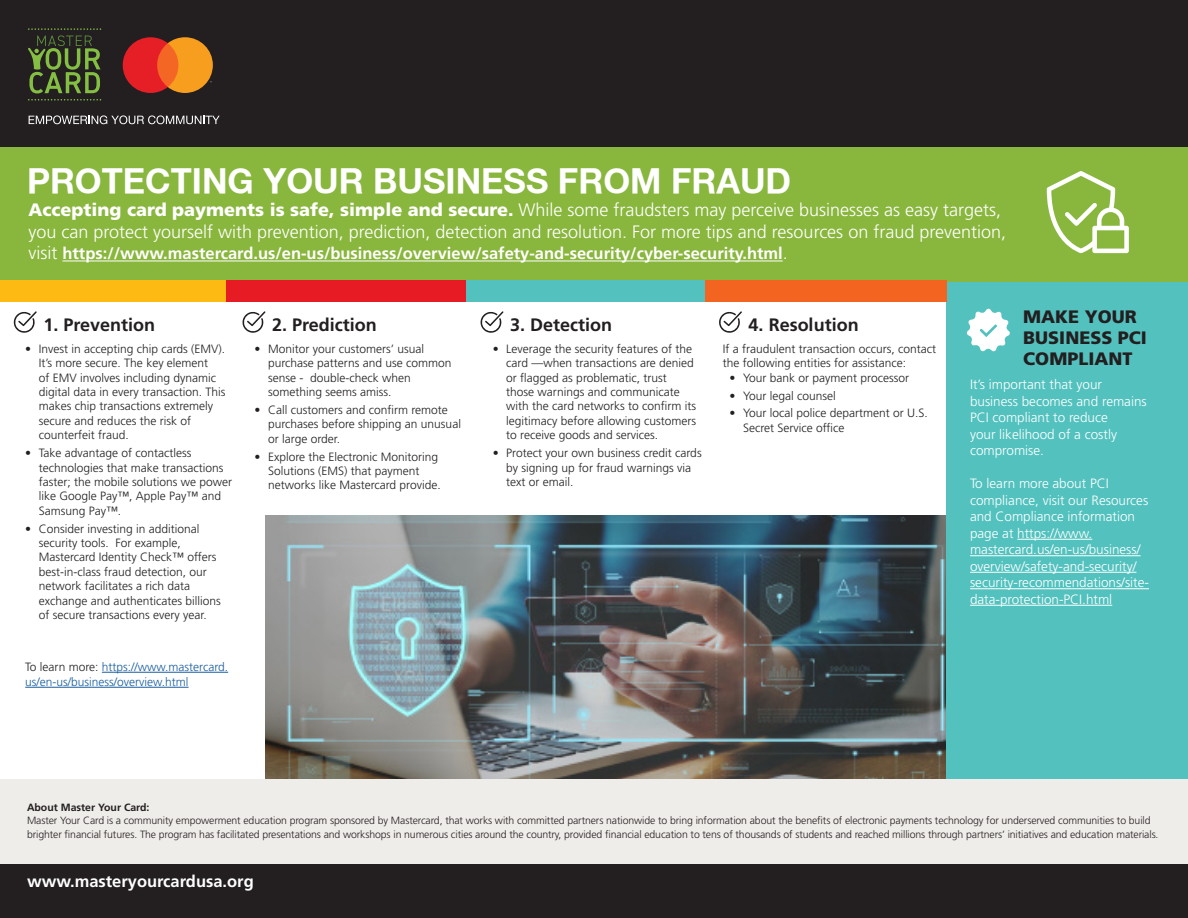
<style>
.page{position:relative;width:1188px;height:918px;background:#fff}
.page>*{position:absolute;margin:0;border:0;box-sizing:border-box;transform-origin:0 0}
.t1{font:700 34.5px "Helvetica Neue";color:#fff}
.t2{font:300 18px/21.6px "Frutiger LT Std";color:#fff}
.body_text{font:700 18px "Frutiger LT Std";color:#231f20}
.body_text-2{font:900 18px/21px "Frutiger LT Std";color:#231f20}
.t3{font:700 16.5px "Frutiger LT Std";color:#fff}
.body_text-3{font:300 13.5px/16.5px "Frutiger LT Std";color:#fff}
.body_text-4{font:300 12px/14.4px "Frutiger LT Std";color:#231f20}
.round_bullets{font:300 12px/15px "Frutiger LT Std";color:#175d9e}
.body_text-5{font:300 10.5px/13.5px "Frutiger LT Std";letter-spacing:-.01em;color:#231f20}
.body_text-6{font:700 10.5px "Frutiger LT Std";color:#231f20}
.s1{font-weight:900}
.s2{font-weight:300;font-size:18px}
.s3{color:#231f20}
</style>
<div class="page">
<img style="left:265px;top:515px;width:681px;height:264px">
<div style="left:946px;top:281px;width:242px;height:498px;background:#53c2bf"></div>
<div style="left:0;top:127px;width:1188px;height:155px;background:#89b63d"></div>
<div style="left:0;top:0;width:1188px;height:147px;background:#231f20"></div>
<svg style="left:123px;top:37px;width:90px;height:56px"></svg>
<svg style="left:28px;top:99px;width:73px;height:2px"></svg>
<svg style="left:28px;top:28px;width:73px;height:65px"></svg>
<svg style="left:29px;top:115px;width:191px;height:9px"></svg>
<hr style="left:62px;top:261px;width:721px;height:1px;background:#fff">
<div style="left:0;top:280px;width:226px;height:22px;background:#fcba13"></div>
<div style="left:226px;top:280px;width:240px;height:22px;background:#e71b24"></div>
<div style="left:466px;top:280px;width:239px;height:22px;background:#53c2bf"></div>
<div style="left:705px;top:280px;width:242px;height:22px;background:#f36421"></div>
<hr style="left:1017px;top:539px;width:75px;height:1px;background:#fff">
<hr style="left:970px;top:555px;width:171px;height:1px;background:#fff">
<hr style="left:970px;top:572px;width:167px;height:1px;background:#fff">
<hr style="left:970px;top:588px;width:179px;height:1px;background:#fff">
<hr style="left:970px;top:605px;width:142px;height:1px;background:#fff">
<svg style="left:1047px;top:171px;width:82px;height:82px"></svg>
<svg style="left:13px;top:311px;width:24px;height:22px"></svg>
<svg style="left:242px;top:311px;width:23px;height:22px"></svg>
<svg style="left:480px;top:311px;width:23px;height:22px"></svg>
<svg style="left:719px;top:311px;width:23px;height:22px"></svg>
<svg style="left:966px;top:308px;width:44px;height:44px"></svg>
<hr style="left:102px;top:672px;width:126px;height:1px;background:#175d9e">
<hr style="left:25px;top:687px;width:164px;height:1px;background:#175d9e">
<div style="left:0;top:779px;width:1188px;height:115px;background:#efedea"></div>
<div style="left:0;top:864px;width:1188px;height:54px;background:#231f20"></div>
<p class="t1" style="left:27px;top:159px;width:766px">PROTECTING YOUR BUSINESS FROM FRAUD</p>
<p class="t2" style="left:28px;top:199px;width:979px"><span class="s1">Accepting card payments is safe, simple and secure.</span> While some fraudsters may perceive businesses as easy targets, you can protect yourself with prevention, prediction, detection and resolution. For more tips and resources on fraud prevention,</p>
<p class="t3" style="left:28px;top:244px;width:761px"><span class="s2">visit</span> https://www.mastercard.us/en-us/business/overview/safety-and-security/cyber-security.html<span class="s2">.</span></p>
<p class="body_text" style="left:43px;top:314px;width:113px">1. Prevention</p>
<p class="body_text-4" style="left:39px;top:342px;width:188px;text-indent:-14px">• Invest in accepting chip cards (EMV).<br>It’s more secure. The key element<br>of EMV involves including dynamic digital data in every transaction. This makes chip transactions extremely secure and reduces the risk of counterfeit fraud.</p>
<p class="body_text-4" style="left:39px;top:446px;width:195px;text-indent:-14px">• Take advantage of contactless technologies that make transactions faster; the mobile solutions we power like Google Pay™, Apple Pay™ and<br>Samsung Pay™.</p>
<p class="body_text-4" style="left:39px;top:521px;width:184px;text-indent:-14px">• Consider investing in additional security tools. For example, Mastercard Identity Check™ offers best-in-class fraud detection, our network facilitates a rich data exchange and authenticates billions of secure transactions every year.</p>
<p class="round_bullets" style="left:25px;top:660px;width:204px"><span class="s3">To learn more:</span> https://www.mastercard. us/en-us/business/overview.html</p>
<p class="body_text" style="left:272px;top:314px;width:106px">2. Prediction</p>
<p class="body_text-4" style="left:268px;top:342px;width:185px;text-indent:-14px">• Monitor your customers’ usual purchase patterns and use common sense - double-check when something seems amiss.</p>
<p class="body_text-4" style="left:268px;top:403px;width:194px;text-indent:-14px">• Call customers and confirm remote purchases before shipping an unusual or large order.</p>
<p class="body_text-4" style="left:268px;top:449px;width:174px;text-indent:-14px">• Explore the Electronic Monitoring<br>Solutions (EMS) that payment networks like Mastercard provide.</p>
<p class="body_text" style="left:510px;top:314px;width:104px">3. Detection</p>
<p class="body_text-4" style="left:506px;top:342px;width:191px;text-indent:-14px">• Leverage the security features of the card —when transactions are denied or flagged as problematic, trust those warnings and communicate with the card networks to confirm its legitimacy before allowing customers to receive goods and services.</p>
<p class="body_text-4" style="left:506px;top:446px;width:197px;text-indent:-14px">• Protect your own business credit cards by signing up for fraud warnings via text or email.</p>
<p class="body_text" style="left:749px;top:314px;width:112px">4. Resolution</p>
<p class="body_text-4" style="left:723px;top:342px;width:215px">If a fraudulent transaction occurs, contact the following entities for assistance:</p>
<p class="body_text-4" style="left:730px;top:370px;width:181px">• Your bank or payment processor</p>
<p class="body_text-4" style="left:730px;top:388px;width:108px">• Your legal counsel</p>
<p class="body_text-4" style="left:743px;top:406px;width:186px;text-indent:-14px">• Your local police department or U.S.<br>Secret Service office</p>
<p class="body_text-2" style="left:1023px;top:307px;width:125px">MAKE YOUR<br>BUSINESS PCI<br>COMPLIANT</p>
<p class="body_text-3" style="left:970px;top:377px;width:178px">It’s important that your business becomes and remains<br>PCI compliant to reduce<br>your likelihood of a costly compromise.</p>
<p class="body_text-3" style="left:970px;top:476px;width:180px">To learn more about PCI compliance, visit our Resources and Compliance information page at https://www. mastercard.us/en-us/business/ overview/safety-and-security/ security-recommendations/site&shy;data-protection-PCI.html</p>
<p class="body_text-6" style="left:27px;top:801px;width:124px">About Master Your Card:</p>
<p class="body_text-5" style="left:27px;top:814px;width:1133px">Master Your Card is a community empowerment education program sponsored by Mastercard, that works with committed partners nationwide to bring information about the benefits of electronic payments technology for underserved communities to build brighter financial futures. The program has facilitated presentations and workshops in numerous cities around the country, provided financial education to tens of thousands of students and reached millions through partners’ initiatives and education materials.</p>
<p class="t3" style="left:27px;top:871px;width:228px">www.masteryourcardusa.org</p>
</div>
